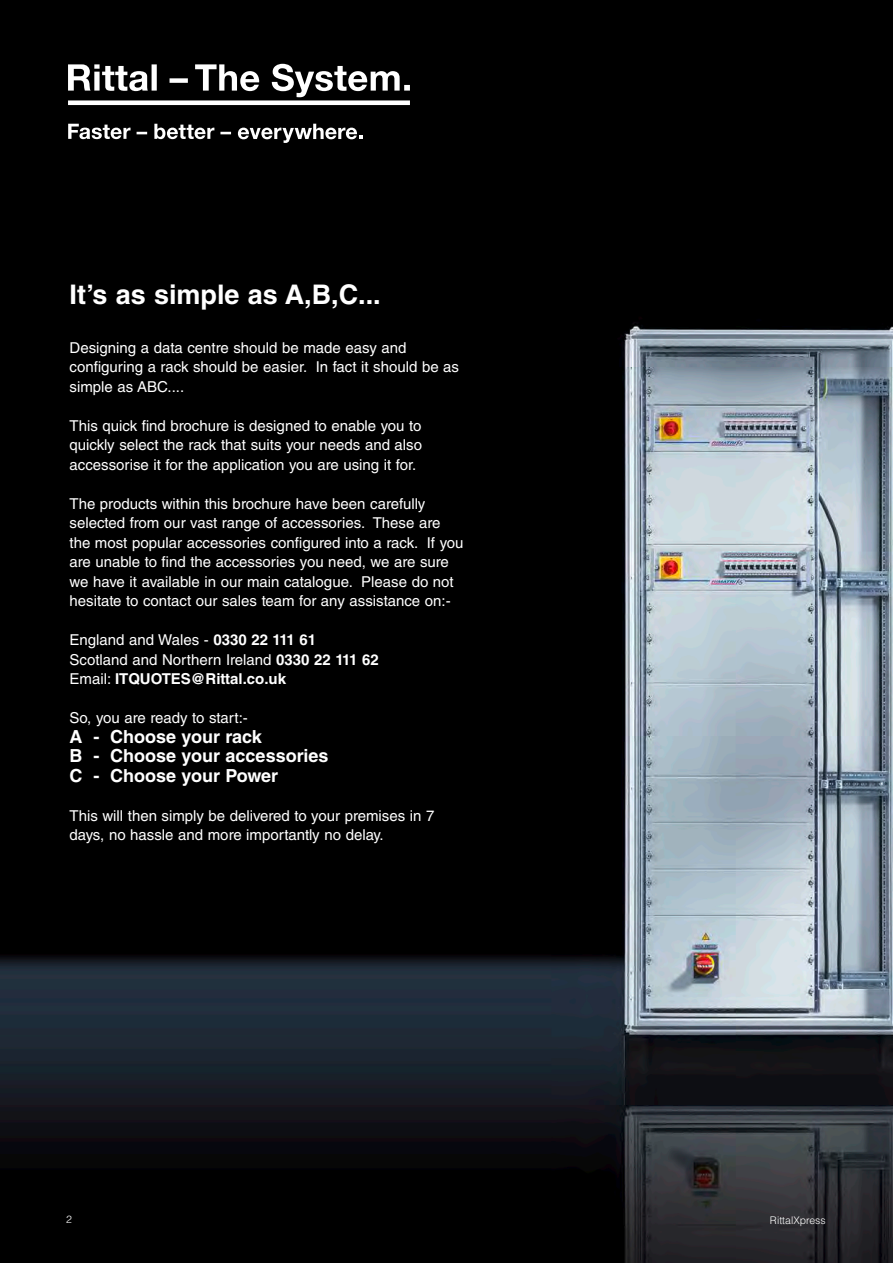
<style>
.page{position:relative;width:893px;height:1263px;background:#fff}
.page>*{position:absolute;margin:0;border:0;box-sizing:border-box;transform-origin:0 0}
.t1{font:700 27px "Helvetica LT Std";color:#fff}
.t2{font:700 18px/19.5px "Helvetica LT Std";color:#fff}
.t3{font:15px/19.5px "Helvetica LT Std";color:#fff}
.t4{font:300 10.5px "Helvetica LT Std";color:#fff}
.s1{font-weight:700}
</style>
<div class="page">
<img style="left:0;top:0;width:893px;height:1263px">
<svg style="left:68px;top:64px;width:342px;height:79px"></svg>
<h1 class="t1" style="left:70px;top:278px;width:313px">It’s as simple as A,B,C...</h1>
<p class="t3" style="left:70px;top:338px;width:391px">Designing a data centre should be made easy and configuring a rack should be easier. In fact it should be as simple as ABC....</p>
<p class="t3" style="left:70px;top:416px;width:354px;text-align:justify">This quick find brochure is designed to enable you to quickly select the rack that suits your needs and also accessorise it for the application you are using it for.</p>
<p class="t3" style="left:70px;top:494px;width:396px">The products within this brochure have been carefully selected from our vast range of accessories. These are the most popular accessories configured into a rack. If you are unable to find the accessories you need, we are sure we have it available in our main catalogue. Please do not hesitate to contact our sales team for any assistance on:-</p>
<p class="t3" style="left:70px;top:630px;width:311px">England and Wales - <span class="s1">0330 22 111 61<br></span>Scotland and Northern Ireland <span class="s1">0330 22 111 62<br></span>Email: <span class="s1">ITQUOTES@Rittal.co.uk</span></p>
<p class="t3" style="left:70px;top:708px;width:180px">So, you are ready to start:-</p>
<p class="t2" style="left:70px;top:726px;width:260px">A - Choose your rack<br>B - Choose your accessories<br>C - Choose your Power</p>
<p class="t3" style="left:70px;top:806px;width:366px">This will then simply be delivered to your premises in 7 days, no hassle and more importantly no delay.</p>
<p class="t4" style="left:66px;top:1212px;width:7px">2</p>
<p class="t4" style="left:770px;top:1214px;width:57px">RittalXpress</p>
</div>
